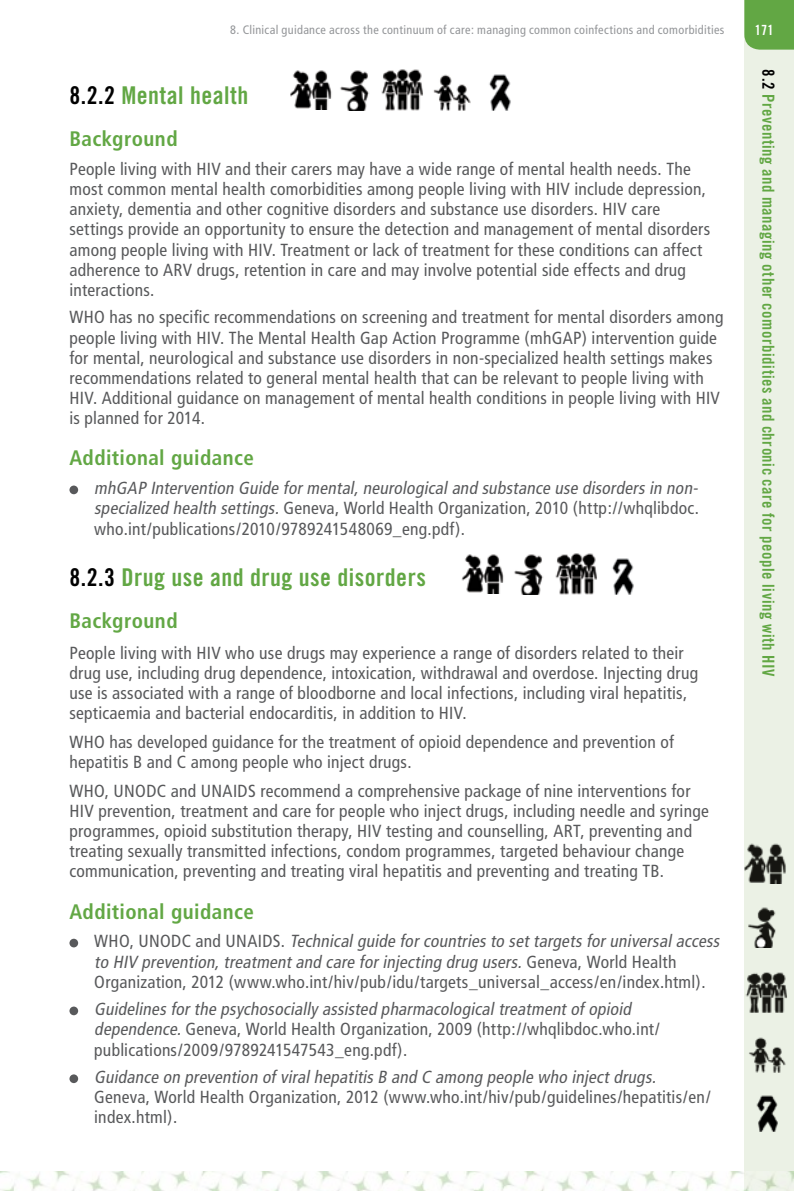
<style>
.page{position:relative;width:794px;height:1191px;background:#fff}
.page>*{position:absolute;margin:0;border:0;box-sizing:border-box;transform-origin:0 0}
.t1{font:24.5px "Trade Gothic Bold Cond Twenty";letter-spacing:.02em;color:#62a744}
.t2{font:700 condensed 21px "Frutiger";letter-spacing:.02em;color:#62a744}
.t3{font:condensed 17.5px/20.1px "Frutiger";letter-spacing:.015em;color:#58595b}
.t4{font:16.62px "Trade Gothic Bold Cond Twenty";letter-spacing:.035em;color:#62a744}
.t5{font:14px "Trade Gothic Bold Cond Twenty";color:#fff}
.t6{font:condensed 12.25px "Frutiger";letter-spacing:.025em;color:#939598}
.s1{color:#000}
.s2{font-style:italic}
</style>
<div class="page">
<div style="left:744px;top:0;width:50px;height:1191px;background:#ebf1e5"></div>
<div style="left:744px;top:0;width:50px;height:50px;background:#62a744"></div>
<img style="left:0;top:1171px;width:794px;height:20px">
<img style="left:290px;top:70px;width:42px;height:40px">
<img style="left:340px;top:71px;width:29px;height:40px">
<img style="left:381px;top:69px;width:42px;height:42px">
<img style="left:433px;top:74px;width:38px;height:37px">
<img style="left:489px;top:74px;width:22px;height:37px">
<div style="left:69px;top:485px;width:9px;height:9px;background:#58595b;border-radius:50%"></div>
<img style="left:462px;top:554px;width:42px;height:40px">
<img style="left:514px;top:554px;width:29px;height:40px">
<img style="left:555px;top:553px;width:42px;height:41px">
<img style="left:612px;top:558px;width:22px;height:36px">
<div style="left:69px;top:938px;width:9px;height:9px;background:#58595b;border-radius:50%"></div>
<div style="left:69px;top:1006px;width:9px;height:9px;background:#58595b;border-radius:50%"></div>
<div style="left:69px;top:1074px;width:9px;height:9px;background:#58595b;border-radius:50%"></div>
<img style="left:756px;top:1095px;width:22px;height:37px">
<img style="left:749px;top:1037px;width:37px;height:35px">
<img style="left:745px;top:972px;width:42px;height:40px">
<img style="left:748px;top:907px;width:28px;height:40px">
<img style="left:744px;top:843px;width:42px;height:40px">
<p class="t6" style="left:230px;top:23px;width:496px">8. Clinical guidance across the continuum of care: managing common coinfections and comorbidities</p>
<p class="t5" style="left:755px;top:22px;width:20px">171</p>
<p class="t4" style="left:778px;top:69px;width:609px;rotate:90deg"><span class="s1">8.2</span> Preventing and managing other comorbidities and chronic care for people living with HIV</p>
<p class="t1" style="left:69px;top:80px;width:180px"><span class="s1">8.2.2</span> Mental health</p>
<p class="t2" style="left:69px;top:126px;width:110px">Background</p>
<p class="t3" style="left:69px;top:159px;width:642px">People living with HIV and their carers may have a wide range of mental health needs. The most common mental health comorbidities among people living with HIV include depression, anxiety, dementia and other cognitive disorders and substance use disorders. HIV care settings provide an opportunity to ensure the detection and management of mental disorders among people living with HIV. Treatment or lack of treatment for these conditions can affect adherence to ARV drugs, retention in care and may involve potential side effects and drug interactions.</p>
<p class="t3" style="left:69px;top:307px;width:655px">WHO has no specific recommendations on screening and treatment for mental disorders among people living with HIV. The Mental Health Gap Action Programme (mhGAP) intervention guide for mental, neurological and substance use disorders in non-specialized health settings makes recommendations related to general mental health that can be relevant to people living with HIV. Additional guidance on management of mental health conditions in people living with HIV is planned for 2014.</p>
<p class="t2" style="left:69px;top:446px;width:186px">Additional guidance</p>
<p class="t3" style="left:94px;top:478px;width:608px"><span class="s2">mhGAP Intervention Guide formental,neurologicaland substance use disorders in non&shy;specialized health settings.</span>Geneva, World Health Organization, 2010 (http://whqlibdoc. who.int/publications/2010/9789241548069_eng.pdf).</p>
<p class="t1" style="left:69px;top:562px;width:358px"><span class="s1">8.2.3</span> Drug use and drug use disorders</p>
<p class="t2" style="left:69px;top:609px;width:110px">Background</p>
<p class="t3" style="left:69px;top:642px;width:630px">People living with HIV who use drugs may experience a range of disorders related to their drug use, including drug dependence, intoxication, withdrawal and overdose. Injecting drug use is associated with a range of bloodborne and local infections, including viral hepatitis, septicaemia and bacterial endocarditis, in addition to HIV.</p>
<p class="t3" style="left:69px;top:731px;width:606px">WHO has developed guidance for the treatment of opioid dependence and prevention of hepatitis B and C among people who inject drugs.</p>
<p class="t3" style="left:69px;top:780px;width:641px">WHO, UNODC and UNAIDS recommend a comprehensive package of nine interventions for HIV prevention, treatment and care for people who inject drugs, including needle and syringe programmes, opioid substitution therapy, HIV testing and counselling, ART, preventing and treating sexually transmitted infections, condom programmes, targeted behaviour change communication, preventing and treating viral hepatitis and preventing and treating TB.</p>
<p class="t2" style="left:69px;top:899px;width:186px">Additional guidance</p>
<p class="t3" style="left:94px;top:931px;width:630px">W H O , U N O D C a n d U N A I D S . <span class="s2">Technicalguide forcountries to settargets foruniversalaccess to HIV prevention,treatmentand care forinjecting drug users.</span>G e n e v a , W o r l d H e a l t h<br>Organization, 2012 (www.who.int/hiv/pub/idu/targets_universal_access/en/index.html).</p>
<p class="t3" style="left:94px;top:999px;width:567px"><span class="s2">Guidelines forthe psychosocially assisted pharmacologicaltreatmentofopioid dependence.</span>Geneva, World Health Organization, 2009 (http://whqlibdoc.who.int/ publications/2009/9789241547543_eng.pdf).</p>
<p class="t3" style="left:94px;top:1067px;width:618px"><span class="s2">Guidance on prevention ofviralhepatitis B and C among people who injectdrugs.<br></span>Geneva, World Health Organization, 2012 (www.who.int/hiv/pub/guidelines/hepatitis/en/ index.html).</p>
</div>
